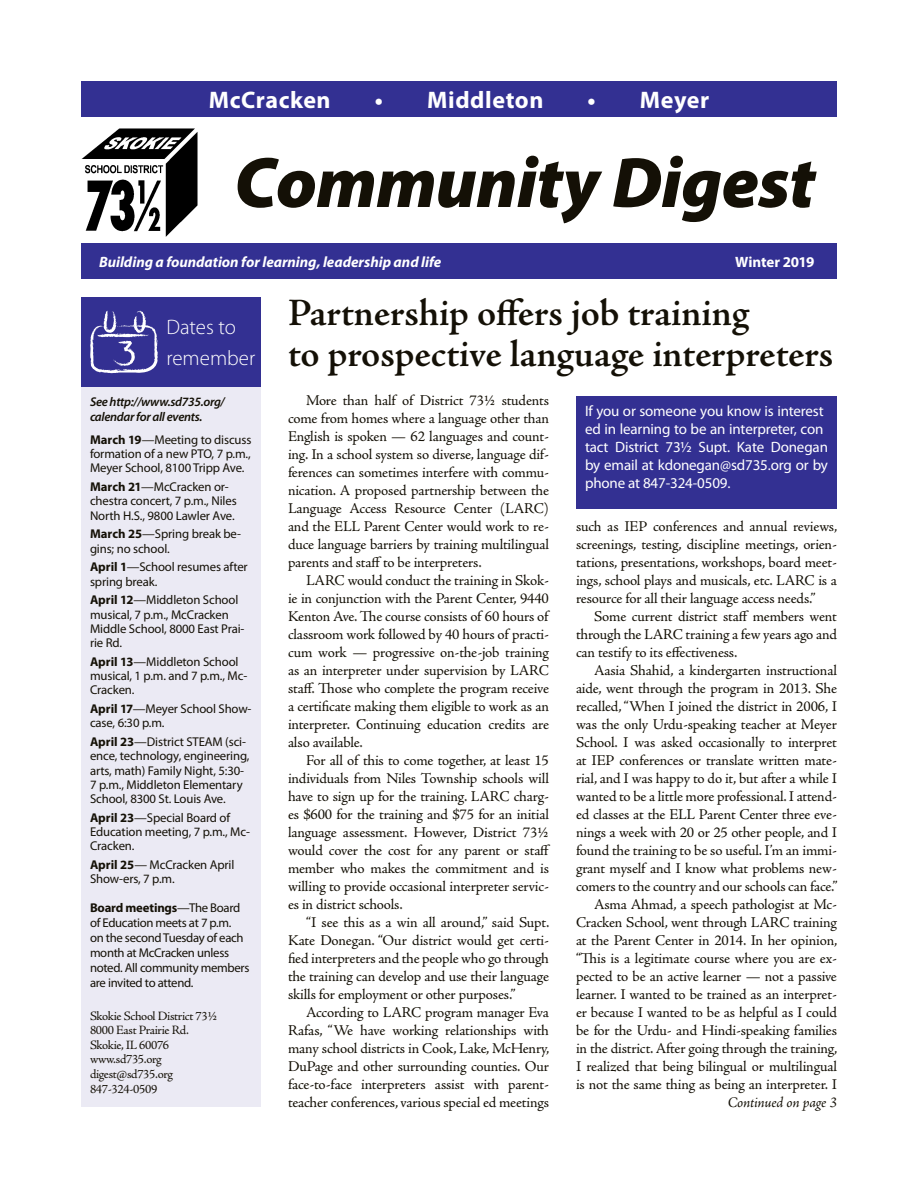
<style>
.page{position:relative;width:918px;height:1188px;background:#fff}
.page>*{position:absolute;margin:0;border:0;box-sizing:border-box;transform-origin:0 0}
.t1{font:italic 900 72px "Myriad Pro";letter-spacing:-.01em;color:#141006}
.t2{font:600 39px/40.5px "Adobe Jenson Pro";letter-spacing:-.005em;color:#141006}
.t3{font:700 24px "Myriad Pro";letter-spacing:.025em;color:#fff}
.t4{font:300 21px/31.5px "Myriad Pro";color:#fff}
.t5{font:15px/18px "Adobe Jenson Pro";letter-spacing:-.015em;color:#141006;text-align:justify}
.t6{font:15px "Myriad Pro";letter-spacing:-.01em;color:#fff}
.t7{font:italic 700 15px "Myriad Pro";color:#fff}
.t8{font:italic 15px "Adobe Jenson Pro";letter-spacing:-.015em;color:#141006}
.t9{font:700 15px "Myriad Pro";letter-spacing:-.01em;color:#fff}
.t10{font:12.75px/14.2px "Myriad Pro";letter-spacing:-.01em;color:#141006}
.t11{font:12.75px/14.5px "Adobe Jenson Pro";letter-spacing:-.025em;color:#141006}
.t12{font:italic 600 12.75px/15px "Myriad Pro";letter-spacing:-.025em;color:#141006}
.s1{font-weight:700}
</style>
<div class="page">
<div style="left:81px;top:387px;width:180px;height:720px;background:#ebeaf4"></div>
<div style="left:576px;top:396px;width:261px;height:112px;background:#333092"></div>
<div style="left:81px;top:81px;width:756px;height:36px;background:#333092"></div>
<img style="left:81px;top:128px;width:116px;height:108px">
<div style="left:81px;top:243px;width:756px;height:36px;background:#333092"></div>
<div style="left:81px;top:297px;width:180px;height:90px;background:#333092"></div>
<svg style="left:90px;top:310px;width:68px;height:64px"></svg>
<p class="t3" style="left:209px;top:84px;width:123px">McCracken</p>
<p class="t3" style="left:375px;top:84px;width:170px">• Middleton</p>
<p class="t3" style="left:588px;top:84px;width:123px">• Meyer</p>
<h1 class="t1" style="left:234px;top:135px;width:583px">Community Digest</h1>
<p class="t7" style="left:99px;top:252px;width:344px">Building a foundation for learning, leadership and life</p>
<p class="t9" style="left:735px;top:252px;width:81px">Winter 2019</p>
<p class="t4" style="left:166px;top:311px;width:90px">Dates to remember</p>
<p class="t12" style="left:90px;top:393px;width:136px">See http://www.sd735.org/ calendar for all events.</p>
<p class="t10" style="left:90px;top:432px;width:163px;text-align:justify"><span class="s1">March 19</span>—Meeting to discuss formation of a new PTO, 7 p.m., Meyer School, 8100 Tripp Ave.</p>
<p class="t10" style="left:90px;top:479px;width:148px"><span class="s1">March 21</span>—McCracken or&shy;chestra concert, 7 p.m., Niles<br>North H.S., 9800 Lawler Ave.</p>
<p class="t10" style="left:90px;top:527px;width:153px"><span class="s1">March 25</span>—Spring break be-</p>
<p class="t10" style="left:90px;top:539px;width:159px;line-height:18.8px">gins; no school.<br><span class="s1">April 1</span>—School resumes after</p>
<p class="t10" style="left:90px;top:574px;width:69px">spring break.</p>
<p class="t10" style="left:90px;top:593px;width:156px"><span class="s1">April 12</span>—Middleton School musical, 7 p.m., McCracken<br>Middle School, 8000 East Prai&shy;rie Rd.</p>
<p class="t10" style="left:90px;top:654px;width:159px"><span class="s1">April 13</span>—Middleton School musical, 1 p.m. and 7 p.m., Mc-<br>Cracken.</p>
<p class="t10" style="left:90px;top:702px;width:163px"><span class="s1">April 17</span>—Meyer School Show-</p>
<p class="t10" style="left:90px;top:714px;width:158px;line-height:18.8px">case, 6:30 p.m.<br><span class="s1">April 23</span>—District STEAM (sci-</p>
<p class="t10" style="left:90px;top:749px;width:161px">ence, technology, engineering, arts, math) Family Night, 5:30-<br>7 p.m., Middleton Elementary<br>School, 8300 St. Louis Ave.</p>
<p class="t10" style="left:90px;top:810px;width:161px"><span class="s1">April 23</span>—Special Board of<br>Education meeting, 7 p.m., Mc-<br>Cracken.</p>
<p class="t10" style="left:90px;top:858px;width:146px"><span class="s1">April 25</span>— McCracken April<br>Show-ers, 7 p.m.</p>
<p class="t10" style="left:90px;top:900px;width:161px;line-height:15px"><span class="s1">Board meetings</span>—The Board of Education meets at 7 p.m.<br>on the second Tuesday of each month at McCracken unless noted. All community members are invited to attend.</p>
<p class="t11" style="left:90px;top:1009px;width:129px">Skokie School District 731<br>8000 East Prairie Rd.<br>Skokie, IL 60076 www.sd735.org digest@sd735.org<br>847-324-0509</p>
<h1 class="t2" style="left:288px;top:293px;width:547px">Partnership ofers job training<br>to prospective language interpreters</h1>
<p class="t5" style="left:288px;top:392px;width:263px;text-indent:18px">More than half of District 731 students come from homes where a language other than English is spoken — 62 languages and count&shy;ing. In a school system so diverse, language dif&shy;ferences can sometimes interfere with commu&shy;nication. A proposed partnership between the Language Access Resource Center (LARC) and the ELL Parent Center would work to re&shy;duce language barriers by training multilingual parents and staf to be interpreters.</p>
<p class="t5" style="left:288px;top:572px;width:264px;text-indent:18px">LARC would conduct the training in Skok&shy;ie in conjunction with the Parent Center, 9440<br>Kenton Ave. Te course consists of 60 hours of classroom work followed by 40 hours of practi&shy;cum work — progressive on-the-job training as an interpreter under supervision by LARC staf. Tose who complete the program receive a certifcate making them eligible to work as an interpreter. Continuing education credits are also available.</p>
<p class="t5" style="left:288px;top:752px;width:264px;text-indent:18px">For all of this to come together, at least 15 individuals from Niles Township schools will have to sign up for the training. LARC charg&shy;es $600 for the training and $75 for an initial language assessment. However, District 731 would cover the cost for any parent or staf member who makes the commitment and is willing to provide occasional interpreter servic&shy;es in district schools.</p>
<p class="t5" style="left:288px;top:914px;width:263px;text-indent:18px">“I see this as a win all around,” said Supt.<br>Kate Donegan. “Our district would get certi&shy;fed interpreters and the people who go through the training can develop and use their language skills for employment or other purposes.”</p>
<p class="t5" style="left:288px;top:1004px;width:263px;text-indent:18px">According to LARC program manager Eva Rafas, “We have working relationships with many school districts in Cook, Lake, McHenry, DuPage and other surrounding counties. Our face-to-face interpreters assist with parent&shy;teacher conferences, various special ed meetings</p>
<p class="t6" style="left:585px;top:402px;width:240px">If you or someone you know is interest</p>
<p class="t6" style="left:585px;top:420px;width:240px">ed in learning to be an interpreter, con</p>
<p class="t6" style="left:585px;top:438px;width:244px">tact District 73½ Supt. Kate Donegan</p>
<p class="t6" style="left:585px;top:456px;width:245px">by email at kdonegan@sd735.org or by</p>
<p class="t6" style="left:585px;top:474px;width:147px">phone at 847-324-0509.</p>
<p class="t5" style="left:576px;top:518px;width:263px">such as IEP conferences and annual reviews, screenings, testing, discipline meetings, orien&shy;tations, presentations, workshops, board meet&shy;ings, school plays and musicals, etc. LARC is a resource for all their language access needs.”</p>
<p class="t5" style="left:576px;top:608px;width:263px;text-indent:18px">Some current district staf members went through the LARC training a few years ago and can testify to its efectiveness.</p>
<p class="t5" style="left:576px;top:662px;width:263px;text-indent:18px">Aasia Shahid, a kindergarten instructional aide, went through the program in 2013. She recalled, “When I joined the district in 2006, I was the only Urdu-speaking teacher at Meyer School. I was asked occasionally to interpret at IEP conferences or translate written mate&shy;rial, and I was happy to do it, but after a while I wanted to be a little more professional. I attend&shy;ed classes at the ELL Parent Center three eve&shy;nings a week with 20 or 25 other people, and I found the training to be so useful. I’m an immi&shy;grant myself and I know what problems new&shy;comers to the country and our schools can face.”</p>
<p class="t5" style="left:576px;top:896px;width:263px;text-indent:18px">Asma Ahmad, a speech pathologist at Mc-Cracken School, went through LARC training at the Parent Center in 2014. In her opinion, “Tis is a legitimate course where you are ex&shy;pected to be an active learner — not a passive learner. I wanted to be trained as an interpret&shy;er because I wanted to be as helpful as I could be for the Urdu- and Hindi-speaking families in the district. After going through the training, I realized that being bilingual or multilingual is not the same thing as being an interpreter. I</p>
<p class="t8" style="left:728px;top:1093px;width:111px">Continued on page 3</p>
</div>
